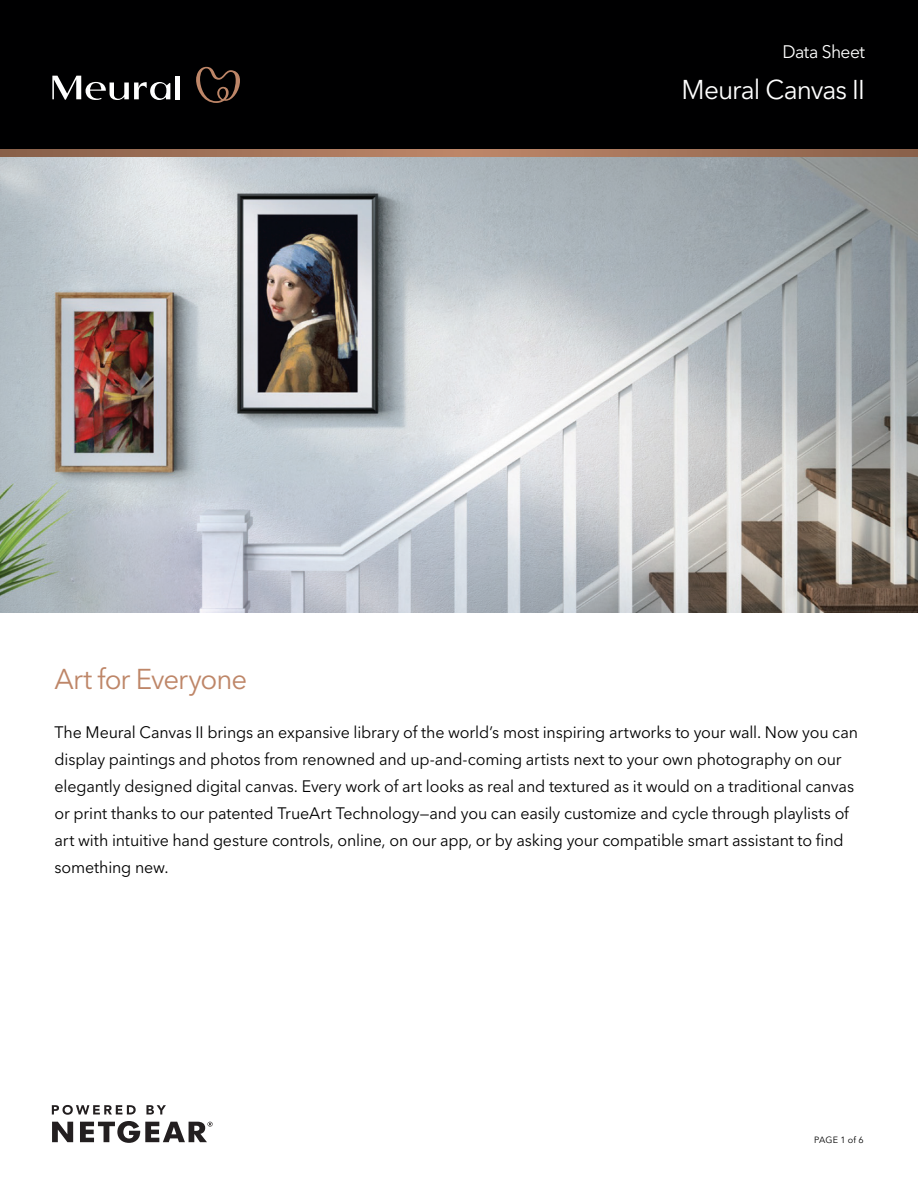
<style>
.page{position:relative;width:918px;height:1188px;background:#fff}
.page>*{position:absolute;margin:0;border:0;box-sizing:border-box;transform-origin:0 0}
.t1{font:28.5px "Avenir Next LT Pro";letter-spacing:-.04em;color:#be8668}
.t2{font:27px "Avenir Next LT Pro";letter-spacing:-.035em;color:#fff}
.t3{font:18px "Avenir Next LT Pro";letter-spacing:-.03em;color:#fff}
.t4{font:16.5px/27px "Avenir Next LT Pro";letter-spacing:-.01em;color:#000001}
.t5{font:9px "Avenir Next LT Pro";letter-spacing:.015em;color:#000001}
</style>
<div class="page">
<img style="left:0;top:157px;width:918px;height:455px">
<div style="left:0;top:0;width:918px;height:156px;background:#000001"></div>
<svg style="left:0;top:149px;width:918px;height:8px"></svg>
<div style="left:175px;top:76px;width:5px;height:23px;background:#fff"></div>
<svg style="left:196px;top:67px;width:44px;height:36px"></svg>
<svg style="left:52px;top:76px;width:118px;height:24px"></svg>
<svg style="left:80px;top:1121px;width:133px;height:22px"></svg>
<svg style="left:52px;top:1122px;width:21px;height:20px"></svg>
<svg style="left:52px;top:1105px;width:84px;height:10px"></svg>
<svg style="left:146px;top:1105px;width:20px;height:10px"></svg>
<p class="t3" style="left:782px;top:41px;width:84px">Data Sheet</p>
<h2 class="t2" style="left:682px;top:73px;width:185px">Meural Canvas II</h2>
<h1 class="t1" style="left:55px;top:662px;width:194px">Art for Everyone</h1>
<p class="t4" style="left:55px;top:719px;width:805px">The Meural Canvas II brings an expansive library of the world’s most inspiring artworks to your wall. Now you can display paintings and photos from renowned and up-and-coming artists next to your own photography on our elegantly designed digital canvas. Every work of art looks as real and textured as it would on a traditional canvas or print thanks to our patented TrueArt Technology—and you can easily customize and cycle through playlists of art with intuitive hand gesture controls, online, on our app, or by asking your compatible smart assistant to find something new.</p>
<p class="t5" style="left:814px;top:1134px;width:51px">PAGE 1 of 6</p>
</div>
